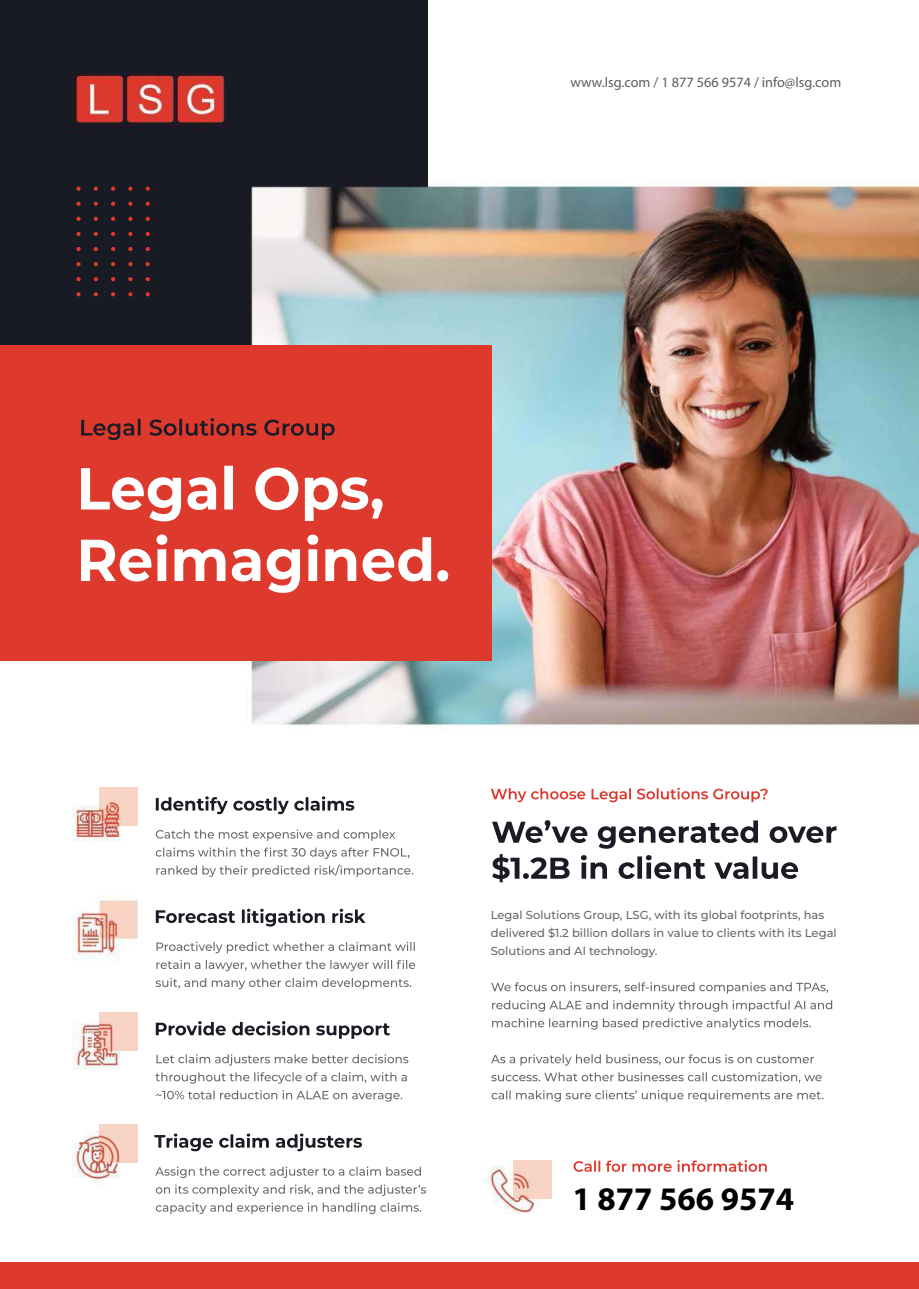
<style>
.page{position:relative;width:919px;height:1289px;background:#fff}
.page>*{position:absolute;margin:0;border:0;box-sizing:border-box;transform-origin:0 0}
.t1{font:700 33px "Myriad Pro";color:#000}
.t2{font:14.25px "Myriad Pro";color:#605a5c}
.t3{font:500 11.55px/18px "Montserrat";color:#64676c}
</style>
<div class="page">
<img style="left:0;top:0;width:918px;height:1214px">
<div style="left:0;top:1262px;width:918px;height:26px;background:#dd3a2b"></div>
<img style="left:0;top:0;width:427px;height:346px">
<img style="left:76px;top:186px;width:74px;height:65px">
<img style="left:573px;top:1160px;width:193px;height:11px">
<img style="left:513px;top:1160px;width:39px;height:38px">
<img style="left:491px;top:982px;width:334px;height:9px">
<img style="left:491px;top:1054px;width:322px;height:9px">
<img style="left:492px;top:820px;width:344px;height:23px">
<img style="left:490px;top:787px;width:277px;height:15px">
<img style="left:155px;top:1166px;width:266px;height:9px">
<img style="left:154px;top:1133px;width:208px;height:14px">
<img style="left:99px;top:1124px;width:38px;height:38px">
<img style="left:156px;top:1054px;width:252px;height:9px">
<img style="left:156px;top:1021px;width:234px;height:17px">
<img style="left:99px;top:1012px;width:38px;height:38px">
<img style="left:156px;top:941px;width:259px;height:10px">
<img style="left:156px;top:908px;width:209px;height:18px">
<img style="left:156px;top:829px;width:232px;height:12px">
<img style="left:156px;top:796px;width:198px;height:14px">
<img style="left:99px;top:787px;width:38px;height:38px">
<div style="left:0;top:346px;width:491px;height:314px;background:#dd392d"></div>
<img style="left:81px;top:466px;width:350px;height:115px">
<img style="left:81px;top:418px;width:253px;height:22px">
<p class="t2" style="left:570px;top:73px;width:272px">www.lsg.com / 1 877 566 9574 / info@lsg.com</p>
<p class="t3" style="left:490px;top:905px;width:347px">Legal Solutions Group, LSG, with its global footprints, has delivered $1.2 billion dollars in value to clients with its Legal<br>Solutions and Al technology.</p>
<h1 class="t1" style="left:572px;top:1177px;width:223px">1 877 566 9574</h1>
</div>
